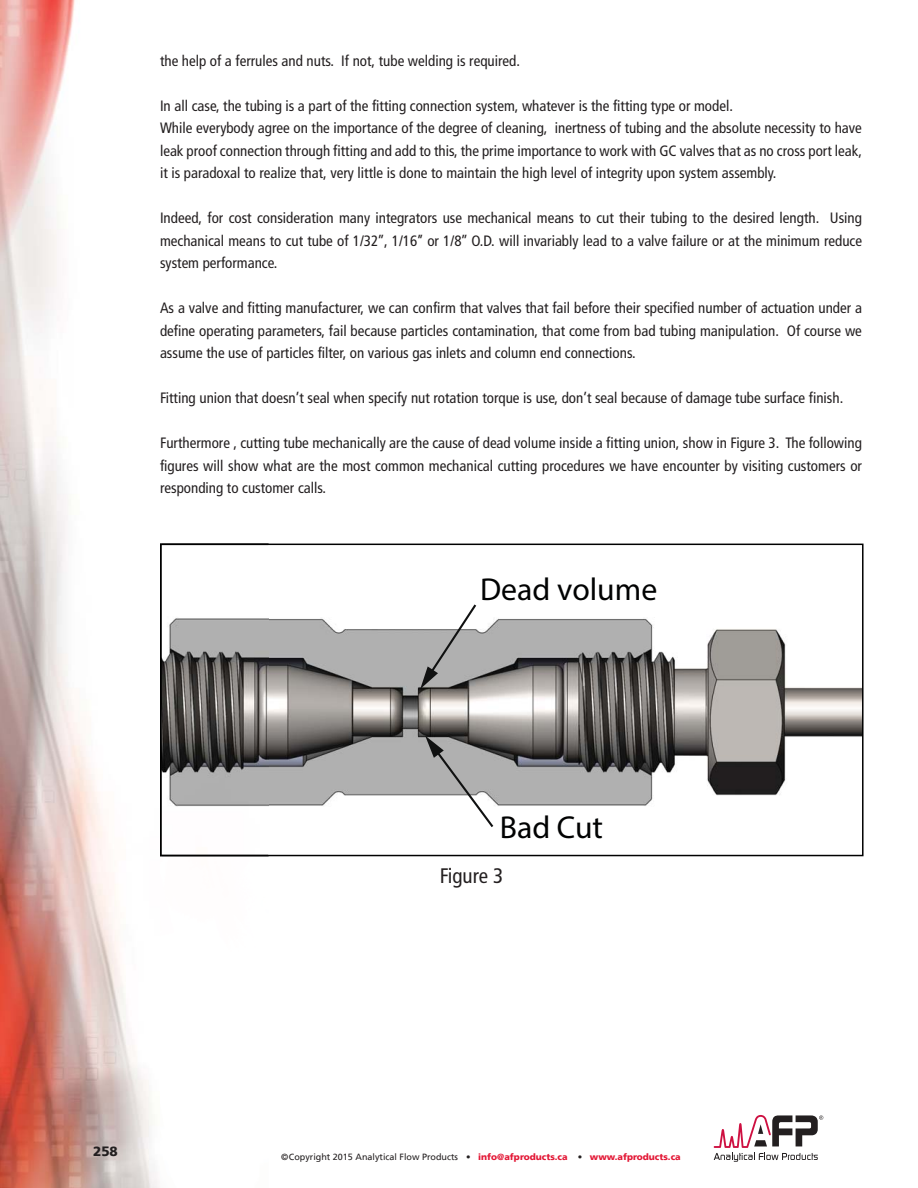
<style>
.page{position:relative;width:918px;height:1188px;background:#fff}
.page>*{position:absolute;margin:0;border:0;box-sizing:border-box;transform-origin:0 0}
.t1{font:31.8px "Myriad Pro";color:#010202}
.t2{font:condensed 21px "Frutiger LT";color:#231f20}
.t3{font:condensed 15px/22.5px "Frutiger LT";color:#231f20;text-align:justify}
.t4{font:900 13.5px "Frutiger LT";color:#231f20}
.t5{font:9px "Frutiger LT";color:#231f20}
.s1{font-weight:900;color:#e31836}
</style>
<div class="page">
<svg style="left:269px;top:544px;width:595px;height:312px"></svg>
<img style="left:0;top:0;width:75px;height:516px">
<img style="left:0;top:516px;width:161px;height:672px">
<img style="left:160px;top:544px;width:109px;height:312px">
<svg style="left:714px;top:1115px;width:109px;height:47px"></svg>
<p class="t3" style="left:160px;top:49px;width:362px">the help of a ferrules and nuts. If not, tube welding is required.</p>
<p class="t3" style="left:160px;top:94px;width:704px;text-align:left">In all case, the tubing is a part of the fitting connection system, whatever is the fitting type or model.<br>While everybody agree on the importance of the degree of cleaning, inertness of tubing and the absolute necessity to have leak proof connection through fitting and add to this, the prime importance to work with GC valves that as no cross port leak, it is paradoxal to realize that, very little is done to maintain the high level of integrity upon system assembly.</p>
<p class="t3" style="left:160px;top:207px;width:704px">Indeed, for cost consideration many integrators use mechanical means to cut their tubing to the desired length. Using mechanical means to cut tube of 1/32’’, 1/16’’ or 1/8’’ O.D. will invariably lead to a valve failure or at the minimum reduce system performance.</p>
<p class="t3" style="left:160px;top:297px;width:704px">As a valve and fitting manufacturer, we can confirm that valves that fail before their specified number of actuation under a define operating parameters, fail because particles contamination, that come from bad tubing manipulation. Of course we assume the use of particles filter, on various gas inlets and column end connections.</p>
<p class="t3" style="left:160px;top:387px;width:685px">Fitting union that doesn’t seal when specify nut rotation torque is use, don’t seal because of damage tube surface finish.</p>
<p class="t3" style="left:160px;top:432px;width:704px">Furthermore , cutting tube mechanically are the cause of dead volume inside a fitting union, show in Figure 3. The following figures will show what are the most common mechanical cutting procedures we have encounter by visiting customers or responding to customer calls.</p>
<h1 class="t1" style="left:480px;top:578px;width:179px">Dead volume</h1>
<h1 class="t1" style="left:500px;top:816px;width:105px">Bad Cut</h1>
<h2 class="t2" style="left:440px;top:864px;width:65px">Figure 3</h2>
<p class="t4" style="left:93px;top:1143px;width:26px">258</p>
<p class="t5" style="left:281px;top:1152px;width:401px">©Copyright 2015 Analytical Flow Products • <span class="s1">info@afproducts.ca</span> • <span class="s1">www.afproducts.ca</span></p>
</div>
